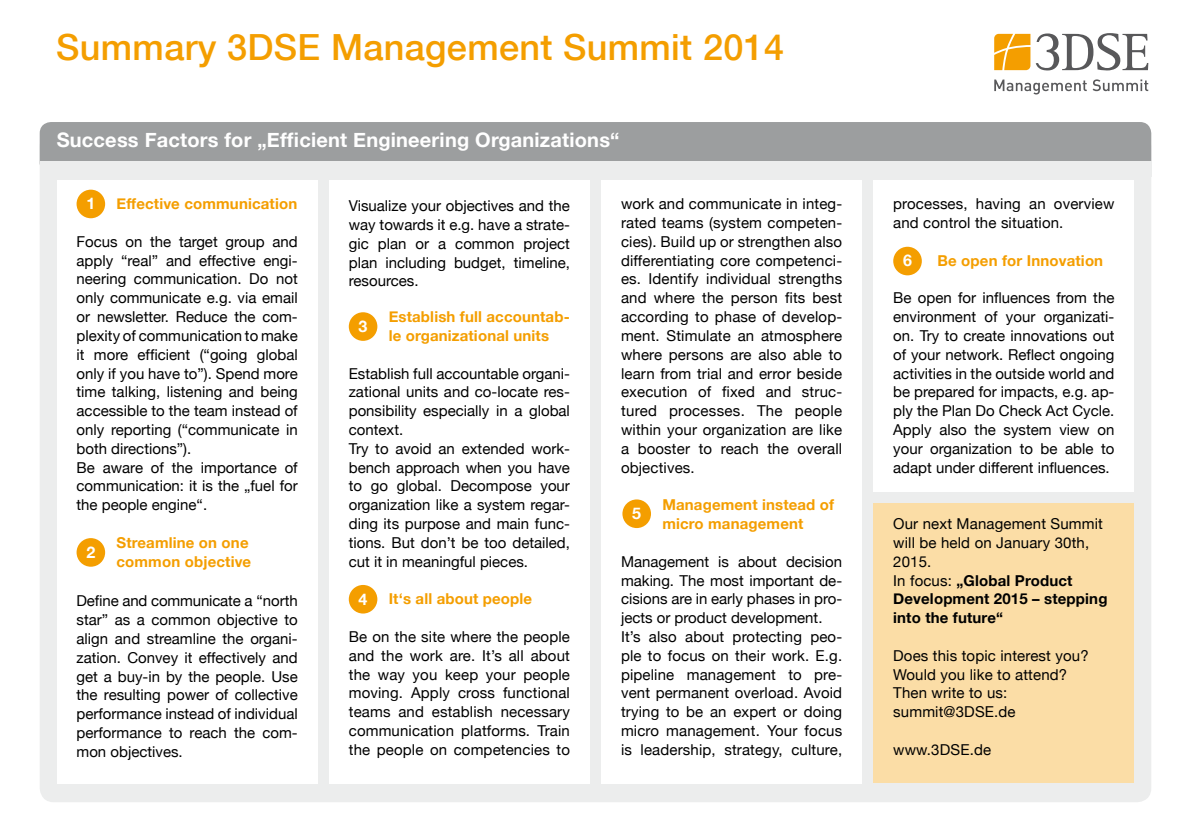
<style>
.page{position:relative;width:1191px;height:840px;background:#fff}
.page>*{position:absolute;margin:0;border:0;box-sizing:border-box;transform-origin:0 0}
.t1{font:500 36px "Helvetica Neue";letter-spacing:.01em;color:#f49e00}
.t2{font:700 20px "Helvetica Neue";letter-spacing:.01em;color:#fff}
.t3{font:700 16px "Helvetica Neue";color:#fff}
.t4{font:15px/18.8px "Helvetica Neue";color:#000}
.t5{font:700 15px/18.8px "Helvetica Neue";letter-spacing:.01em;color:#f49e00}
.s1{font-weight:700}
</style>
<div class="page">
<div style="left:40px;top:132px;width:1111px;height:669px;background:#eceded;border-radius:14px"></div>
<div style="left:40px;top:122px;width:1111px;height:52px;background:#9c9e9f;border-radius:11px"></div>
<div style="left:40px;top:161px;width:1111px;height:15px;background:#eceded"></div>
<div style="left:57px;top:180px;width:260px;height:602px;background:#fff"></div>
<div style="left:329px;top:180px;width:261px;height:602px;background:#fff"></div>
<div style="left:601px;top:180px;width:261px;height:602px;background:#fff"></div>
<div style="left:873px;top:180px;width:261px;height:311px;background:#fff"></div>
<div style="left:873px;top:503px;width:261px;height:279px;background:#fbdda6"></div>
<svg style="left:994px;top:33px;width:154px;height:38px"></svg>
<svg style="left:994px;top:79px;width:92px;height:15px"></svg>
<svg style="left:1092px;top:79px;width:56px;height:12px"></svg>
<div style="left:77px;top:189px;width:28px;height:29px;background:#f49e00;border-radius:50%"></div>
<div style="left:349px;top:312px;width:28px;height:28px;background:#f49e00;border-radius:50%"></div>
<div style="left:622px;top:499px;width:29px;height:28px;background:#f49e00;border-radius:50%"></div>
<div style="left:893px;top:246px;width:28px;height:29px;background:#f49e00;border-radius:50%"></div>
<div style="left:349px;top:584px;width:28px;height:29px;background:#f49e00;border-radius:50%"></div>
<div style="left:77px;top:538px;width:28px;height:28px;background:#f49e00;border-radius:50%"></div>
<h1 class="t1" style="left:56px;top:18px;width:729px">Summary 3DSE Management Summit 2014</h1>
<h2 class="t2" style="left:57px;top:124px;width:564px">Success Factors for „Efficient Engineering Organizations“</h2>
<p class="t3" style="left:86px;top:191px;width:10px">1</p>
<p class="t5" style="left:116px;top:195px;width:182px">Effective communication</p>
<p class="t4" style="left:77px;top:233px;width:223px">Focus on the target group and apply “real” and effective engi&shy;neering communication. Do not only communicate e.g. via email or newsletter. Reduce the com&shy;plexity of communication to make it more efficient (“going global only if you have to”). Spend more time talking, listening and being accessible to the team instead of only reporting (“communicate in both directions”).<br>Be aware of the importance of communication: it is the „fuel for the people engine“.</p>
<p class="t5" style="left:116px;top:533px;width:136px">Streamline on one common objective</p>
<p class="t4" style="left:77px;top:592px;width:223px;text-align:justify">Define and communicate a “north star” as a common objective to align and streamline the organi&shy;zation. Convey it effectively and get a buy-in by the people. Use the resulting power of collective performance instead of individual performance to reach the com&shy;mon objectives.</p>
<p class="t3" style="left:86px;top:539px;width:10px">2</p>
<p class="t4" style="left:349px;top:197px;width:223px;text-align:justify">Visualize your objectives and the way towards it e.g. have a strate&shy;gic plan or a common project plan including budget, timeline, resources.</p>
<p class="t5" style="left:389px;top:307px;width:183px">Establish full accountab&shy;le organizational units</p>
<p class="t4" style="left:349px;top:364px;width:223px">Establish full accountable organi&shy;zational units and co-locate res&shy;ponsibility especially in a global context.<br>Try to avoid an extended work&shy;bench approach when you have to go global. Decompose your organization like a system regar&shy;ding its purpose and main func&shy;tions. But don’t be too detailed, cut it in meaningful pieces.</p>
<p class="t5" style="left:389px;top:589px;width:145px">It‘s all about people</p>
<p class="t4" style="left:349px;top:627px;width:223px;text-align:justify">Be on the site where the people and the work are. It’s all about the way you keep your people moving. Apply cross functional teams and establish necessary communication platforms. Train the people on competencies to</p>
<p class="t3" style="left:359px;top:313px;width:10px">3</p>
<p class="t3" style="left:359px;top:586px;width:10px">4</p>
<p class="t4" style="left:621px;top:195px;width:223px;text-align:justify">work and communicate in integ&shy;rated teams (system competen&shy;cies). Build up or strengthen also differentiating core competenci&shy;es. Identify individual strengths and where the person fits best according to phase of develop&shy;ment. Stimulate an atmosphere where persons are also able to learn from trial and error beside execution of fixed and struc&shy;tured processes. The people within your organization are like a booster to reach the overall objectives.</p>
<p class="t5" style="left:662px;top:495px;width:173px">Management instead of micro management</p>
<p class="t4" style="left:621px;top:552px;width:223px">Management is about decision making. The most important de&shy;cisions are in early phases in pro&shy;jects or product development.<br>It’s also about protecting peo&shy;ple to focus on their work. E.g. pipeline management to pre&shy;vent permanent overload. Avoid trying to be an expert or doing micro management. Your focus is leadership, strategy, culture,</p>
<p class="t3" style="left:632px;top:500px;width:10px">5</p>
<p class="t4" style="left:893px;top:195px;width:223px">processes, having an overview and control the situation.</p>
<p class="t5" style="left:937px;top:251px;width:167px">Be open for Innovation</p>
<p class="t4" style="left:893px;top:289px;width:223px;text-align:justify">Be open for influences from the environment of your organizati&shy;on. Try to create innovations out of your network. Reflect ongoing activities in the outside world and be prepared for impacts, e.g. ap&shy;ply the Plan Do Check Act Cycle.<br>Apply also the system view on your organization to be able to adapt under different influences.</p>
<p class="t3" style="left:903px;top:248px;width:10px">6</p>
<p class="t4" style="left:893px;top:515px;width:216px">Our next Management Summit will be held on January 30th,<br>2015.<br>In focus: <span class="s1">„Global Product<br>Development 2015 – stepping into the future“</span></p>
<p class="t4" style="left:893px;top:646px;width:197px">Does this topic interest you?<br>Would you like to attend?<br>Then write to us: summit@3DSE.de</p>
<p class="t4" style="left:893px;top:740px;width:99px">www.3DSE.de</p>
</div>
